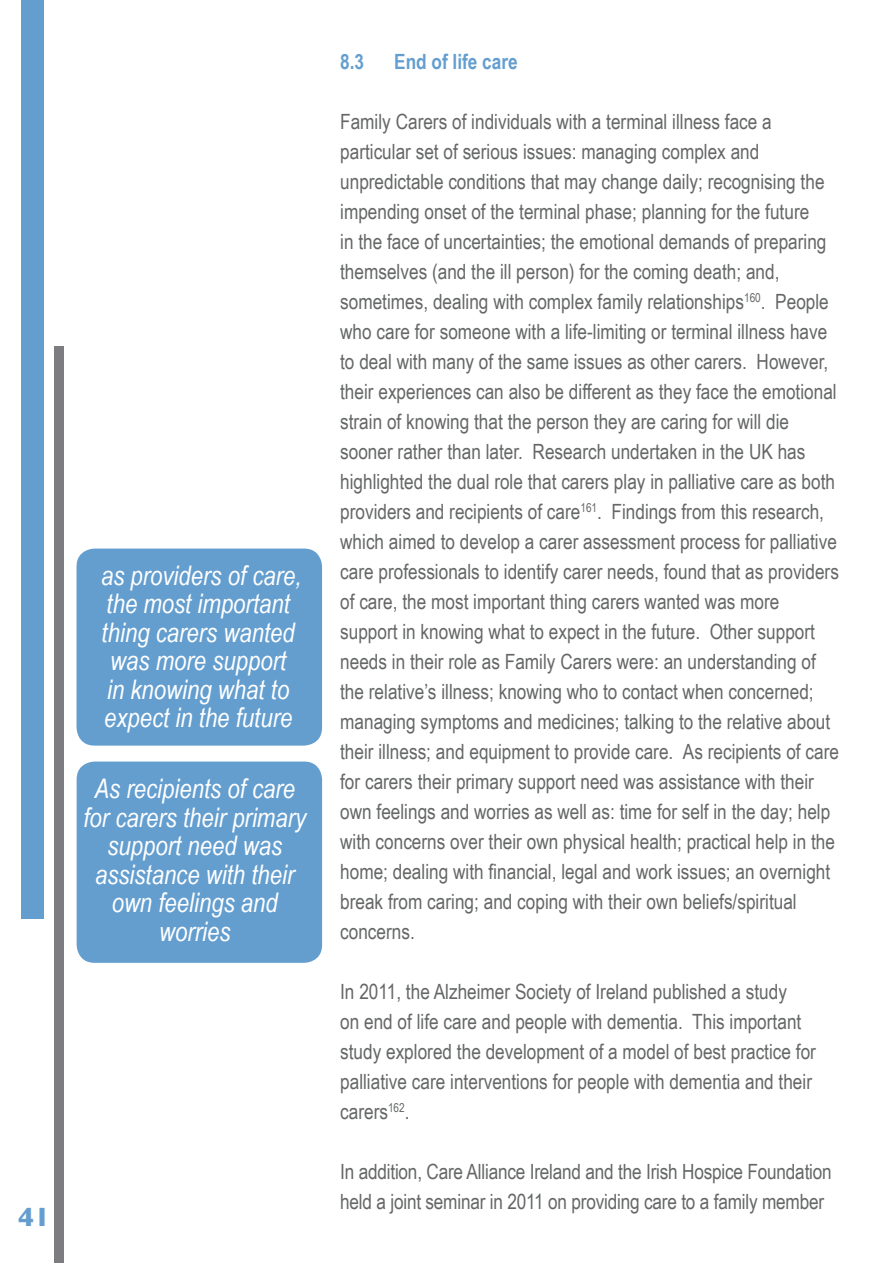
<style>
.page{position:relative;width:893px;height:1263px;background:#fff}
.page>*{position:absolute;margin:0;border:0;box-sizing:border-box;transform-origin:0 0}
.t1{font:italic 27px/28.5px "Arial Narrow";color:#fff;text-align:center}
.t2{font:700 27px "Gill Sans";color:#649ecf}
.t3{font:21px/30px "Arial Narrow";color:#656666}
.t4{font:700 21px "Arial Narrow";color:#649ecf}
</style>
<div class="page">
<div style="left:21px;top:0;width:23px;height:918px;background:#649ecf"></div>
<div style="left:54px;top:347px;width:10px;height:916px;background:#7d7c81"></div>
<div style="left:77px;top:549px;width:245px;height:197px;background:#649ecf"></div>
<div style="left:77px;top:761px;width:245px;height:202px;background:#649ecf"></div>
<p class="t2" style="left:18px;top:1201px;width:34px">41</p>
<p class="t1" style="left:101px;top:560px;width:202px">as providers of care, the most important thing carers wanted was more support<br>in knowing what to expect in the future</p>
<p class="t1" style="left:83px;top:774px;width:224px">As recipients of care for carers their primary support need was assistance with their own feelings and worries</p>
<p class="t4" style="left:340px;top:46px;width:25px">8.3</p>
<p class="t4" style="left:394px;top:46px;width:125px">End of life care</p>
<p class="t3" style="left:340px;top:106px;width:500px">Family Carers of individuals with a terminal illness face a particular set of serious issues: managing complex and unpredictable conditions that may change daily; recognising the impending onset of the terminal phase; planning for the future<br>in the face of uncertainties; the emotional demands of preparing themselves (and the ill person) for the coming death; and, sometimes, dealing with complex family relationships<sup>160</sup>. People who care for someone with a life-limiting or terminal illness have to deal with many of the same issues as other carers. However, their experiences can also be different as they face the emotional strain of knowing that the person they are caring for will die sooner rather than later. Research undertaken in the UK has highlighted the dual role that carers play in palliative care as both providers and recipients of care<sup>161</sup>. Findings from this research, which aimed to develop a carer assessment process for palliative care professionals to identify carer needs, found that as providers of care, the most important thing carers wanted was more support in knowing what to expect in the future. Other support needs in their role as Family Carers were: an understanding of the relative’s illness; knowing who to contact when concerned; managing symptoms and medicines; talking to the relative about their illness; and equipment to provide care. As recipients of care for carers their primary support need was assistance with their own feelings and worries as well as: time for self in the day; help with concerns over their own physical health; practical help in the home; dealing with financial, legal and work issues; an overnight break from caring; and coping with their own beliefs/spiritual concerns.</p>
<p class="t3" style="left:340px;top:976px;width:477px">In 2011, the Alzheimer Society of Ireland published a study<br>on end of life care and people with dementia. This important study explored the development of a model of best practice for palliative care interventions for people with dementia and their carers<sup>162</sup>.</p>
<p class="t3" style="left:340px;top:1156px;width:493px">In addition, Care Alliance Ireland and the Irish Hospice Foundation held a joint seminar in 2011 on providing care to a family member</p>
</div>
